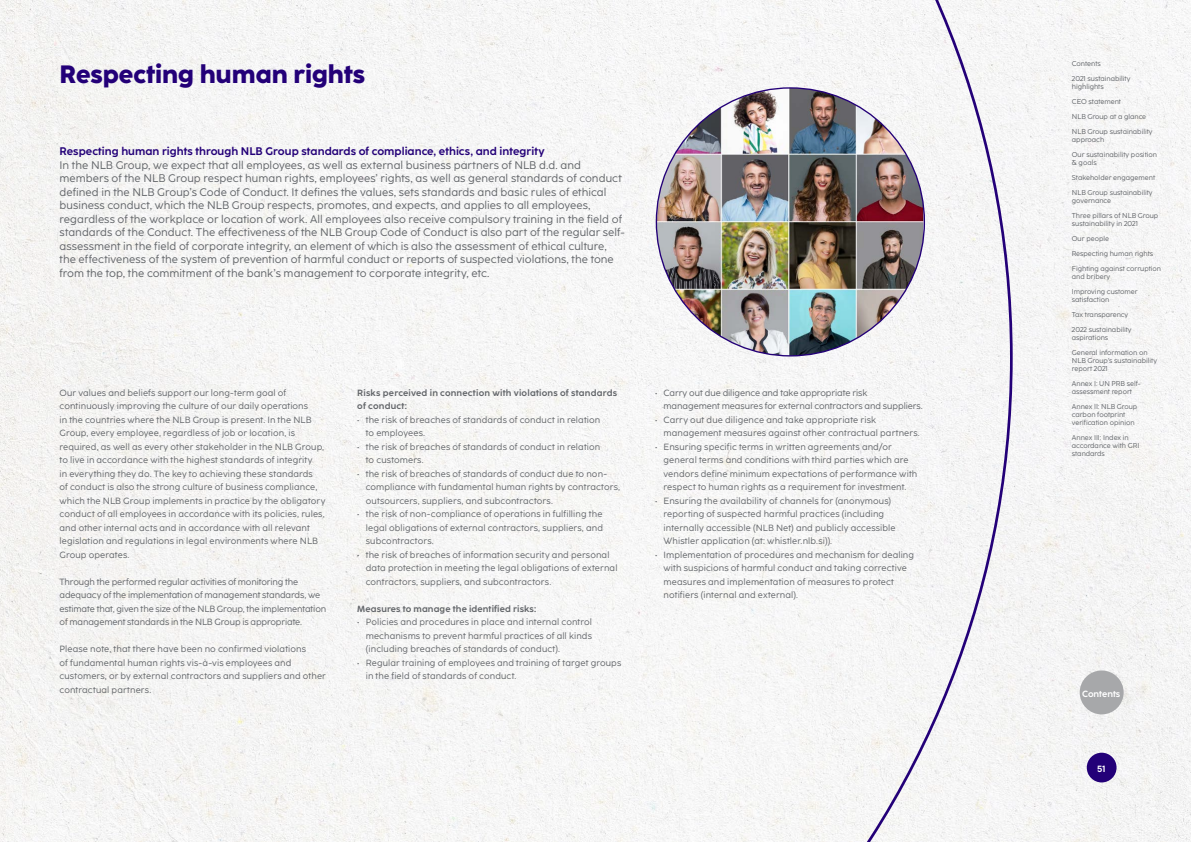
<style>
.page{position:relative;width:1191px;height:842px;background:#fff}
.page>*{position:absolute;margin:0;border:0;box-sizing:border-box;transform-origin:0 0}
.t1{font:800 25px "Coco Sharp";color:#230078}
.body{font:11px/13.5px "Coco Sharp";letter-spacing:.005em;color:#63666a}
.t2{font:700 11px "Coco Sharp";letter-spacing:.005em;color:#230078}
.body-2{font:9px/13.5px "Coco Sharp";letter-spacing:.01em;color:#63666a}
.body-3{font:9px/13.5px "Coco Sharp";letter-spacing:-.015em;color:#63666a}
.body-4{font:700 9px/13.5px "Coco Sharp";letter-spacing:.02em;color:#63666a}
.body-5{font:9px/13.5px "Coco Sharp";letter-spacing:-.01em;color:#63666a}
.t3{font:700 9px "Coco Sharp";color:#fff}
.t4{font:7px/15px "Coco Sharp";color:#63666a}
</style>
<div class="page">
<div style="left:1012px;top:0;width:179px;height:842px;background:#f5f5f5"></div>
<div style="left:0;top:0;width:1012px;height:842px;background:#f5f5f5"></div>
<div style="left:1086px;top:753px;width:30px;height:29px;background:#230078;border-radius:50%"></div>
<div style="left:1079px;top:670px;width:44px;height:44px;background:#a7a8aa;border-radius:50%"></div>
<img style="left:656px;top:88px;width:268px;height:268px;border-radius:134px">
<h1 class="t1" style="left:60px;top:60px;width:307px">Respecting human rights</h1>
<p class="t2" style="left:60px;top:145px;width:486px">Respecting human rights through NLB Group standards of compliance, ethics, and integrity</p>
<p class="body" style="left:60px;top:158px;width:567px">In the NLB Group, we expect that all employees, as well as external business partners of NLB d.d. and members of the NLB Group respect human rights, employees’ rights, as well as general standards of conduct defined in the NLB Group’s Code of Conduct. It defines the values, sets standards and basic rules of ethical business conduct, which the NLB Group respects, promotes, and expects, and applies to all employees, regardless of the workplace or location of work. All employees also receive compulsory training in the field of standards of the Conduct. The effectiveness of the NLB Group Code of Conduct is also part of the regular self&shy;assessment in the field of corporate integrity, an element of which is also the assessment of ethical culture, the effectiveness of the system of prevention of harmful conduct or reports of suspected violations, the tone from the top, the commitment of the bank’s management to corporate integrity, etc.</p>
<p class="body-2" style="left:60px;top:386px;width:267px">Our values and beliefs support our long-term goal of continuously improving the culture of our daily operations<br>in the countries where the NLB Group is present. In the NLB Group, every employee, regardless of job or location, is required, as well as every other stakeholder in the NLB Group, to live in accordance with the highest standards of integrity<br>in everything they do. The key to achieving these standards<br>of conduct is also the strong culture of business compliance, which the NLB Group implements in practice by the obligatory conduct of all employees in accordance with its policies, rules, and other internal acts and in accordance with all relevant legislation and regulations in legal environments where NLB Group operates.</p>
<p class="body-3" style="left:60px;top:575px;width:268px">Through the performed regular activities of monitoring the adequacy of the implementation of management standards, we estimate that, given the size of the NLB Group, the implementation of management standards in the NLB Group is appropriate.</p>
<p class="body-2" style="left:60px;top:642px;width:268px">Please note, that there have been no confirmed violations<br>of fundamental human rights vis-à-vis employees and customers, or by external contractors and suppliers and other contractual partners.</p>
<p class="body-4" style="left:357px;top:386px;width:261px">Risks perceived in connection with violations of standards of conduct:</p>
<p class="body-2" style="left:366px;top:413px;width:236px;text-indent:-9px">• the risk of breaches of standards of conduct in relation to employees.</p>
<p class="body-2" style="left:366px;top:440px;width:236px;text-indent:-9px">• the risk of breaches of standards of conduct in relation to customers.</p>
<p class="body-2" style="left:366px;top:467px;width:256px;text-indent:-9px">• the risk of breaches of standards of conduct due to non&shy;compliance with fundamental human rights by contractors, outsourcers, suppliers, and subcontractors.</p>
<p class="body-2" style="left:366px;top:507px;width:239px;text-align:justify;text-indent:-9px">• the risk of non-compliance of operations in fulfilling the legal obligations of external contractors, suppliers, and subcontractors.</p>
<p class="body-2" style="left:366px;top:548px;width:253px;text-indent:-9px">• the risk of breaches of information security and personal data protection in meeting the legal obligations of external contractors, suppliers, and subcontractors.</p>
<p class="body-4" style="left:357px;top:602px;width:180px">Measures to manage the identified risks:</p>
<p class="body-2" style="left:366px;top:615px;width:228px;text-align:justify;text-indent:-9px">• Policies and procedures in place and internal control mechanisms to prevent harmful practices of all kinds (including breaches of standards of conduct).</p>
<p class="body-2" style="left:366px;top:656px;width:257px;text-indent:-9px">• Regular training of employees and training of target groups in the field of standards of conduct.</p>
<p class="body-5" style="left:663px;top:386px;width:260px;text-indent:-9px">• Carry out due diligence and take appropriate risk management measures for external contractors and suppliers.</p>
<p class="body-2" style="left:663px;top:413px;width:257px;text-indent:-9px">• Carry out due diligence and take appropriate risk management measures against other contractual partners.</p>
<p class="body-2" style="left:663px;top:440px;width:255px;text-indent:-9px">• Ensuring specific terms in written agreements and/or general terms and conditions with third parties which are vendors define minimum expectations of performance with respect to human rights as a requirement for investment.</p>
<p class="body-2" style="left:663px;top:494px;width:234px;text-indent:-9px">• Ensuring the availability of channels for (anonymous) reporting of suspected harmful practices (including internally accessible (NLB Net) and publicly accessible Whistler application (at: whistler.nlb.si)).</p>
<p class="body-2" style="left:663px;top:548px;width:252px;text-indent:-9px">• Implementation of procedures and mechanism for dealing with suspicions of harmful conduct and taking corrective measures and implementation of measures to protect notifiers (internal and external).</p>
<p class="t4" style="left:1071px;top:56px;width:60px">Contents<br>2021 sustainability</p>
<p class="t4" style="left:1071px;top:79px;width:82px">highlights<br>CEO statement<br>NLB Group at a glance<br>NLB Group sustainability</p>
<p class="t4" style="left:1071px;top:132px;width:87px">approach<br>Our sustainability position</p>
<p class="t4" style="left:1071px;top:155px;width:85px">&amp; goals<br>Stakeholder engagement<br>NLB Group sustainability</p>
<p class="t4" style="left:1071px;top:193px;width:88px">governance<br>Three pillars of NLB Group</p>
<p class="t4" style="left:1071px;top:216px;width:91px">sustainability in 2021<br>Our people<br>Respecting human rights<br>Fighting against corruption</p>
<p class="t4" style="left:1071px;top:269px;width:67px">and bribery<br>Improving customer</p>
<p class="t4" style="left:1071px;top:292px;width:61px">satisfaction<br>Tax transparency<br>2022 sustainability</p>
<p class="t4" style="left:1071px;top:330px;width:77px">aspirations<br>General information on</p>
<p class="t4" style="left:1071px;top:357px;width:87px;line-height:8px">NLB Group's sustainability report 2021</p>
<p class="t4" style="left:1071px;top:380px;width:70px;line-height:8px">Annex I: UN PRB self&shy;assessment report</p>
<p class="t4" style="left:1071px;top:403px;width:67px;line-height:8px">Annex II: NLB Group carbon footprint verification opinion</p>
<p class="t4" style="left:1071px;top:434px;width:69px;line-height:8px">Annex III: Index in accordance with GRI standards</p>
<p class="t3" style="left:1082px;top:688px;width:40px">Contents</p>
<p class="t3" style="left:1097px;top:763px;width:10px">51</p>
</div>
